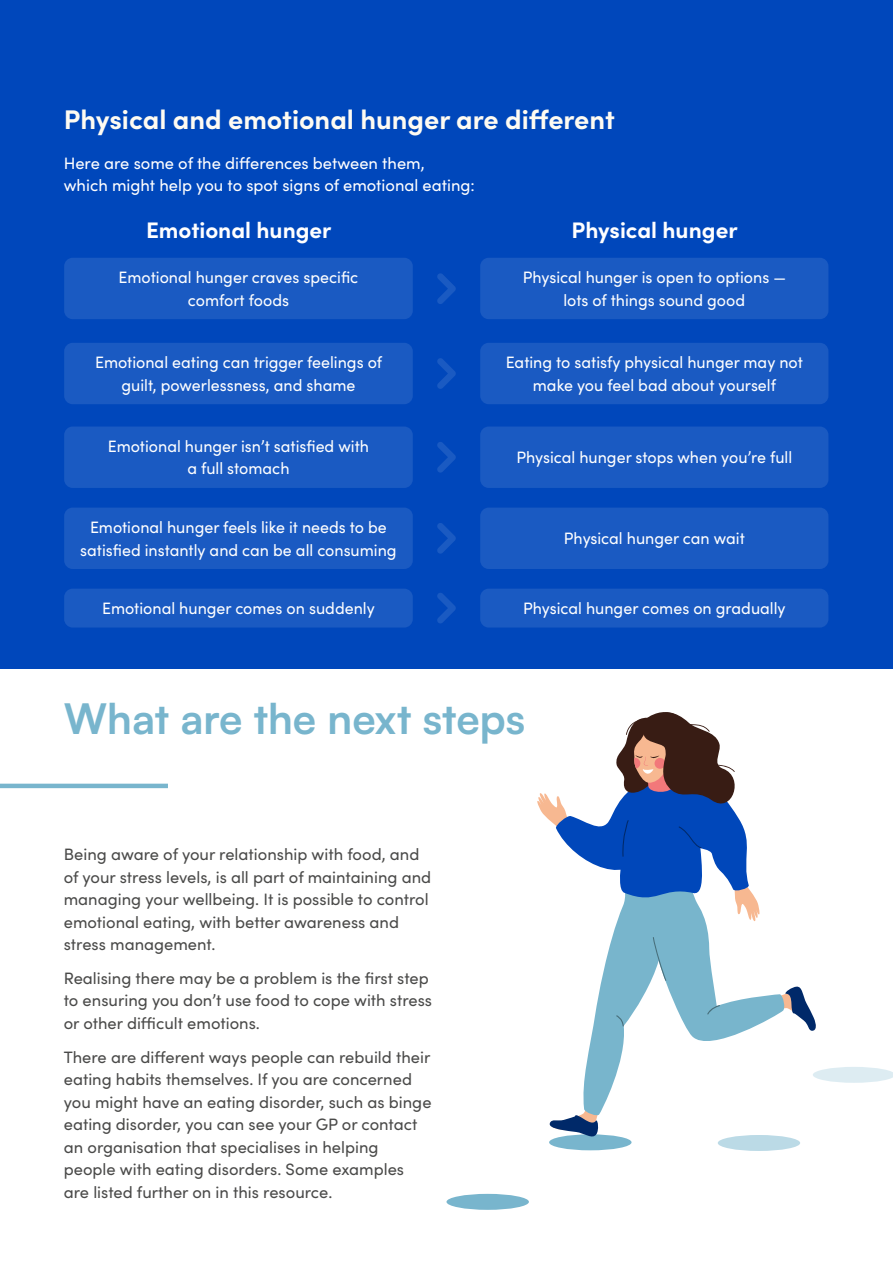
<style>
.page{position:relative;width:893px;height:1263px;background:#fff}
.page>*{position:absolute;margin:0;border:0;box-sizing:border-box;transform-origin:0 0}
.t1{font:700 42px "Satoshi";color:#78b5cd}
.t2{font:700 27px "Sofia Pro";color:#fefbf2}
.t3{font:700 22.5px "Sofia Pro";color:#fff}
.t4{font:16.5px/22.5px "Sofia Pro";color:#4a4a49}
.t5{font:16.5px/22.5px "Sofia Pro";color:#fff;text-align:center}
</style>
<div class="page">
<div style="left:446px;top:1194px;width:83px;height:16px;background:#78b5cd;border-radius:50%"></div>
<div style="left:549px;top:1134px;width:82px;height:16px;background:#78b5cd;border-radius:50%"></div>
<svg style="left:813px;top:1067px;width:80px;height:16px"></svg>
<div style="left:718px;top:1135px;width:82px;height:16px;background:#bbdae6;border-radius:50%"></div>
<svg style="left:549px;top:1115px;width:52px;height:25px"></svg>
<svg style="left:786px;top:986px;width:30px;height:45px"></svg>
<svg style="left:581px;top:922px;width:205px;height:195px"></svg>
<svg style="left:707px;top:1005px;width:13px;height:9px"></svg>
<svg style="left:616px;top:1015px;width:8px;height:11px"></svg>
<svg style="left:653px;top:937px;width:13px;height:44px"></svg>
<svg style="left:537px;top:712px;width:223px;height:210px"></svg>
<div style="left:0;top:0;width:893px;height:669px;background:#0047bb"></div>
<hr style="left:0;top:784px;width:168px;height:4px;background:#78b5cd">
<div style="left:64px;top:258px;width:349px;height:61px;background:#1a5ac2;border-radius:9px"></div>
<div style="left:64px;top:343px;width:349px;height:61px;background:#1a5ac2;border-radius:9px"></div>
<div style="left:64px;top:426px;width:349px;height:62px;background:#1a5ac2;border-radius:9px"></div>
<div style="left:64px;top:508px;width:349px;height:61px;background:#1a5ac2;border-radius:9px"></div>
<div style="left:64px;top:589px;width:349px;height:38px;background:#1a5ac2;border-radius:9px"></div>
<div style="left:480px;top:258px;width:348px;height:61px;background:#1a5ac2;border-radius:9px"></div>
<div style="left:480px;top:343px;width:348px;height:61px;background:#1a5ac2;border-radius:9px"></div>
<div style="left:480px;top:426px;width:348px;height:62px;background:#1a5ac2;border-radius:9px"></div>
<div style="left:480px;top:508px;width:348px;height:61px;background:#1a5ac2;border-radius:9px"></div>
<div style="left:480px;top:589px;width:348px;height:38px;background:#1a5ac2;border-radius:9px"></div>
<svg style="left:437px;top:273px;width:19px;height:31px"></svg>
<svg style="left:437px;top:358px;width:19px;height:31px"></svg>
<svg style="left:437px;top:442px;width:19px;height:31px"></svg>
<svg style="left:437px;top:523px;width:19px;height:31px"></svg>
<svg style="left:437px;top:593px;width:19px;height:30px"></svg>
<h2 class="t2" style="left:64px;top:99px;width:552px">Physical and emotional hunger are different</h2>
<p class="t5" style="left:64px;top:151px;width:413px;text-align:left">Here are some of the differences between them,<br>which might help you to spot signs of emotional eating:</p>
<h3 class="t3" style="left:146px;top:213px;width:187px">Emotional hunger</h3>
<h3 class="t3" style="left:572px;top:213px;width:167px">Physical hunger</h3>
<p class="t5" style="left:119px;top:265px;width:241px">Emotional hunger craves specific comfort foods</p>
<p class="t5" style="left:95px;top:350px;width:288px">Emotional eating can trigger feelings of guilt, powerlessness, and shame</p>
<p class="t5" style="left:108px;top:434px;width:263px">Emotional hunger isn’t satisfied with a full stomach</p>
<p class="t5" style="left:80px;top:515px;width:318px">Emotional hunger feels like it needs to be satisfied instantly and can be all consuming</p>
<p class="t5" style="left:102px;top:596px;width:274px">Emotional hunger comes on suddenly</p>
<p class="t5" style="left:523px;top:265px;width:265px">Physical hunger is open to options — lots of things sound good</p>
<p class="t5" style="left:506px;top:350px;width:299px">Eating to satisfy physical hunger may not make you feel bad about yourself</p>
<p class="t5" style="left:516px;top:445px;width:277px">Physical hunger stops when you’re full</p>
<p class="t5" style="left:564px;top:526px;width:182px">Physical hunger can wait</p>
<p class="t5" style="left:523px;top:596px;width:264px">Physical hunger comes on gradually</p>
<h1 class="t1" style="left:64px;top:688px;width:463px">What are the next steps</h1>
<p class="t4" style="left:64px;top:842px;width:369px">Being aware of your relationship with food, and of your stress levels, is all part of maintaining and managing your wellbeing. It is possible to control emotional eating, with better awareness and stress management.</p>
<p class="t4" style="left:64px;top:966px;width:370px">Realising there may be a problem is the first step to ensuring you don’t use food to cope with stress or other difficult emotions.</p>
<p class="t4" style="left:64px;top:1045px;width:369px">There are different ways people can rebuild their eating habits themselves. If you are concerned you might have an eating disorder, such as binge eating disorder, you can see your GP or contact an organisation that specialises in helping people with eating disorders. Some examples are listed further on in this resource.</p>
</div>
